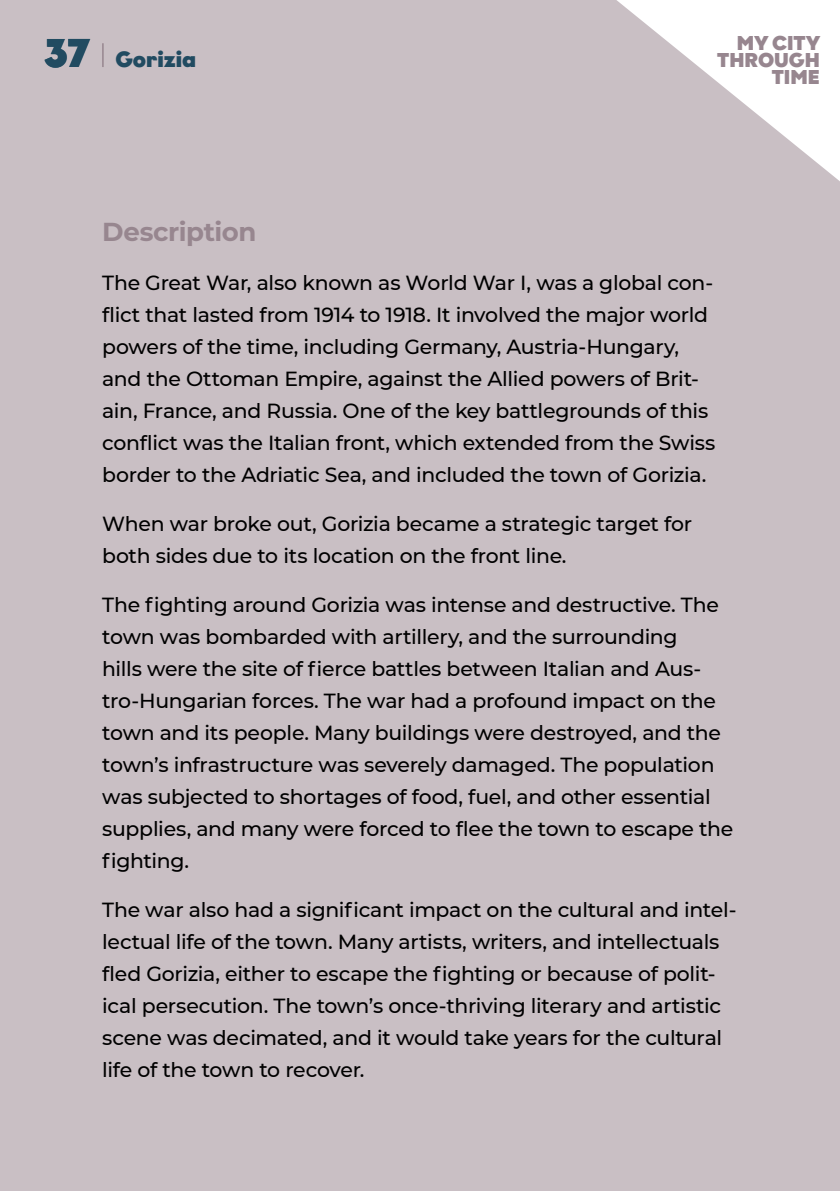
<style>
.page{position:relative;width:840px;height:1191px;background:#fff}
.page>*{position:absolute;margin:0;border:0;box-sizing:border-box;transform-origin:0 0}
.t1{font:900 40px "Graphit";color:#214b61}
.t2{font:700 26px "Montserrat";letter-spacing:-.015em;color:#97868f}
.t3{font:900 22px "Graphit";color:#214b61}
.t4{font:500 20.4px/32px "Montserrat";letter-spacing:-.015em;color:#000}
.t5{font:900 20px/17.2px "Graphit";color:#97868f;text-align:right}
</style>
<div class="page">
<div style="left:0;top:0;width:839px;height:1191px;background:#c9bfc4"></div>
<svg style="left:617px;top:0;width:222px;height:181px"></svg>
<hr style="left:102px;top:43px;width:2px;height:24px;background:#97868f">
<h1 class="t1" style="left:44px;top:27px;width:47px">37</h1>
<p class="t5" style="left:716px;top:34px;width:105px">MY CITY<br>THROUGH<br>TIME</p>
<p class="t3" style="left:115px;top:45px;width:82px">Gorizia</p>
<p class="t2" style="left:102px;top:213px;width:156px">Description</p>
<p class="t4" style="left:102px;top:266px;width:614px">The Great War, also known as World War I, was a global con&shy;flict that lasted from 1914 to 1918. It involved the major world powers of the time, including Germany, Austria-Hungary, and the Ottoman Empire, against the Allied powers of Brit&shy;ain, France, and Russia. One of the key battlegrounds of this conflict was the Italian front, which extended from the Swiss border to the Adriatic Sea, and included the town of Gorizia.</p>
<p class="t4" style="left:102px;top:507px;width:591px">When war broke out, Gorizia became a strategic target for both sides due to its location on the front line.</p>
<p class="t4" style="left:102px;top:588px;width:632px">The fighting around Gorizia was intense and destructive. The town was bombarded with artillery, and the surrounding<br>hills were the site of fierce battles between Italian and Aus&shy;tro-Hungarian forces. The war had a profound impact on the town and its people. Many buildings were destroyed, and the town’s infrastructure was severely damaged. The population was subjected to shortages of food, fuel, and other essential supplies, and many were forced to flee the town to escape the fighting.</p>
<p class="t4" style="left:102px;top:893px;width:635px">The war also had a significant impact on the cultural and intel&shy;lectual life of the town. Many artists, writers, and intellectuals fled Gorizia, either to escape the fighting or because of polit&shy;ical persecution. The town’s once-thriving literary and artistic scene was decimated, and it would take years for the cultural life of the town to recover.</p>
</div>
